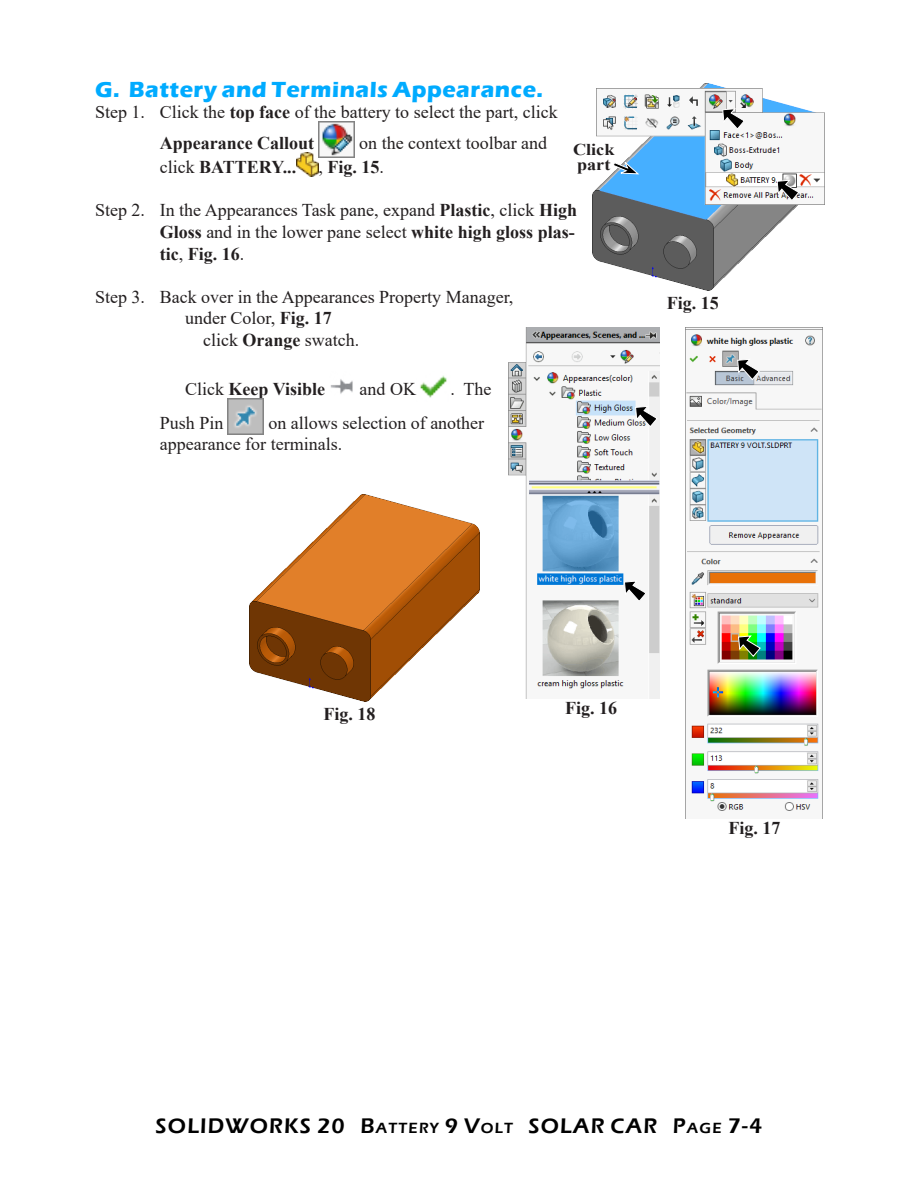
<style>
.page{position:relative;width:918px;height:1188px;background:#fff}
.page>*{position:absolute;margin:0;border:0;box-sizing:border-box;transform-origin:0 0}
.Subhead_1{font:700 22.5px "Eras ITC";letter-spacing:.025em;color:#00abff}
.t1{font:600 21.75px "Eras ITC";letter-spacing:.055em;color:#000}
.Body_text{font:18px/21.6px "Times New Roman";color:#231f20}
.Fig_No{font:700 18px "Times New Roman";color:#231f20}
.Body_text-2{font:700 18px "Times New Roman";color:#231f20}
.Coor{font:700 16.5px/15px "Times New Roman";color:#231f20;scale:1.1 1}
.s1{font-weight:700}
.s2{font-weight:400}
.s3{font-size:15.15px}
</style>
<div class="page">
<img style="left:319px;top:122px;width:36px;height:36px">
<img style="left:296px;top:152px;width:23px;height:24px">
<img style="left:330px;top:379px;width:23px;height:15px">
<img style="left:420px;top:375px;width:27px;height:23px">
<img style="left:228px;top:399px;width:36px;height:36px">
<img style="left:508px;top:327px;width:152px;height:372px">
<svg style="left:635px;top:406px;width:23px;height:21px"></svg>
<svg style="left:624px;top:581px;width:23px;height:21px"></svg>
<img style="left:686px;top:327px;width:137px;height:491px">
<svg style="left:737px;top:359px;width:23px;height:21px"></svg>
<svg style="left:738px;top:635px;width:23px;height:22px"></svg>
<img style="left:592px;top:84px;width:231px;height:207px">
<img style="left:596px;top:88px;width:228px;height:116px">
<svg style="left:612px;top:160px;width:27px;height:15px"></svg>
<svg style="left:777px;top:180px;width:22px;height:21px"></svg>
<svg style="left:722px;top:108px;width:23px;height:22px"></svg>
<img style="left:249px;top:494px;width:231px;height:207px">
<p class="Subhead_1" style="left:95px;top:76px;width:450px">G. Battery and Terminals Appearance.</p>
<p class="Body_text" style="left:160px;top:96px;width:399px;line-height:30.6px;text-indent:-65px">Step 1. Click the <span class="s1">top face</span> of the battery to select the part, click<br><span class="s1">Appearance Callout</span></p>
<p class="Body_text" style="left:160px;top:130px;width:389px;line-height:24.3px;text-indent:199px">on the context toolbar and click <span class="s1">BATTERY...</span> , <span class="s1">Fig. 15</span>.</p>
<p class="Body_text" style="left:160px;top:199px;width:419px;text-indent:-65px">Step 2. In the Appearances Task pane, expand <span class="s1">Plastic</span>, click <span class="s1">High<br>Gloss</span> and in the lower pane select <span class="s1">white high gloss plas&shy;tic</span>, <span class="s1">Fig. 16</span>.</p>
<p class="Body_text" style="left:95px;top:285px;width:420px">Step 3. Back over in the Appearances Property Manager,</p>
<p class="Body_text" style="left:185px;top:307px;width:148px">under Color, <span class="s1">Fig. 17</span></p>
<p class="Body_text" style="left:203px;top:329px;width:158px">click <span class="s1">Orange</span> swatch.</p>
<p class="Body_text-2" style="left:185px;top:376px;width:141px"><span class="s2">Click</span> Keep Visible</p>
<p class="Body_text" style="left:360px;top:378px;width:58px">and OK</p>
<p class="Body_text" style="left:450px;top:378px;width:43px">. The</p>
<p class="Body_text" style="left:160px;top:411px;width:65px">Push Pin</p>
<p class="Coor" style="left:573px;top:141px;width:39px">Click part</p>
<p class="Body_text" style="left:160px;top:411px;width:326px;text-indent:109px">on allows selection of another appearance for terminals.</p>
<p class="Fig_No" style="left:667px;top:290px;width:54px">Fig. 15</p>
<p class="Fig_No" style="left:324px;top:701px;width:54px">Fig. 18</p>
<p class="Fig_No" style="left:565px;top:695px;width:54px">Fig. 16</p>
<p class="Fig_No" style="left:728px;top:815px;width:54px">Fig. 17</p>
<p class="t1" style="left:156px;top:1114px;width:608px">SOLIDWORKS 20 B<span class="s3">ATTERY</span> 9 V<span class="s3">OLT</span> SOLAR CAR P<span class="s3">AGE</span> 7-4</p>
</div>
